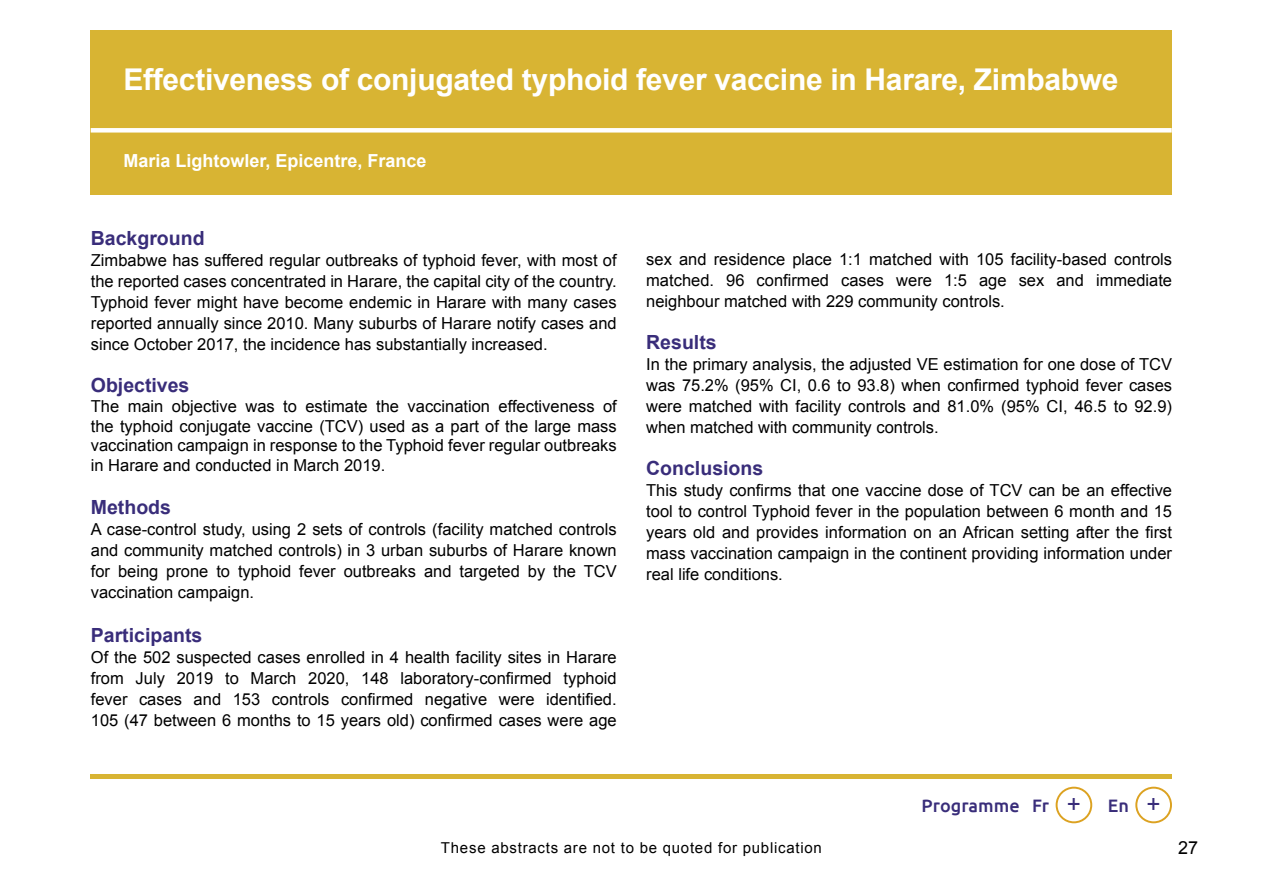
<style>
.page{position:relative;width:1263px;height:893px;background:#fff}
.page>*{position:absolute;margin:0;border:0;box-sizing:border-box;transform-origin:0 0}
.t1{font:700 30px "Arial";letter-spacing:-.01em;color:#fff}
.t2{font:700 19.5px "Arial";color:#392d7a}
.t3{font:700 18px "Arial";color:#fff}
.t4{font:500 18px "Ubuntu";color:#392d7a}
.t5{font:18px "Arial";color:#000}
.t6{font:16.5px/21px "Arial";color:#000;text-align:justify}
.t7{font:15px "Arial";letter-spacing:.05em;color:#000}
.s1{font-weight:400;font-size:26.25px}
</style>
<div class="page">
<div style="left:91px;top:30px;width:1081px;height:165px;background:#d8b433"></div>
<div style="left:91px;top:128px;width:1081px;height:5px;background:#fff"></div>
<hr style="left:91px;top:774px;width:1081px;height:4px;background:#d8b433">
<div style="left:1135px;top:787px;width:37px;height:36px;border:2px solid #dca221;border-radius:50%"></div>
<div style="left:1055px;top:787px;width:37px;height:36px;border:2px solid #dca221;border-radius:50%"></div>
<h1 class="t1" style="left:123px;top:59px;width:996px">Effectiveness of conjugated typhoid fever vaccine in Harare, Zimbabwe</h1>
<p class="t3" style="left:123px;top:149px;width:305px">Maria Lightowler, Epicentre, France</p>
<p class="t2" style="left:91px;top:225px;width:115px">Background</p>
<p class="t6" style="left:91px;top:250px;width:527px">Zimbabwe has suffered regular outbreaks of typhoid fever, with most of the reported cases concentrated in Harare, the capital city of the country.<br>Typhoid fever might have become endemic in Harare with many cases reported annually since 2010. Many suburbs of Harare notify cases and since October 2017, the incidence has substantially increased.</p>
<p class="t2" style="left:91px;top:372px;width:100px">Objectives</p>
<p class="t6" style="left:91px;top:396px;width:527px;line-height:19.8px">The main objective was to estimate the vaccination effectiveness of the typhoid conjugate vaccine (TCV) used as a part of the large mass vaccination campaign in response to the Typhoid fever regular outbreaks in Harare and conducted in March 2019.</p>
<p class="t2" style="left:91px;top:495px;width:82px">Methods</p>
<p class="t6" style="left:91px;top:519px;width:527px">A case-control study, using 2 sets of controls (facility matched controls and community matched controls) in 3 urban suburbs of Harare known for being prone to typhoid fever outbreaks and targeted by the TCV vaccination campaign.</p>
<p class="t2" style="left:91px;top:622px;width:113px">Participants</p>
<p class="t6" style="left:91px;top:646px;width:527px">Of the 502 suspected cases enrolled in 4 health facility sites in Harare from July 2019 to March 2020, 148 laboratory-confirmed typhoid fever cases and 153 controls confirmed negative were identified.<br>105 (47 between 6 months to 15 years old) confirmed cases were age</p>
<p class="t6" style="left:646px;top:249px;width:527px">sex and residence place 1:1 matched with 105 facility-based controls matched. 96 confirmed cases were 1:5 age sex and immediate neighbour matched with 229 community controls.</p>
<p class="t2" style="left:646px;top:330px;width:72px">Results</p>
<p class="t6" style="left:646px;top:354px;width:527px">In the primary analysis, the adjusted VE estimation for one dose of TCV was 75.2% (95% CI, 0.6 to 93.8) when confirmed typhoid fever cases were matched with facility controls and 81.0% (95% CI, 46.5 to 92.9) when matched with community controls.</p>
<p class="t2" style="left:646px;top:456px;width:119px">Conclusions</p>
<p class="t6" style="left:646px;top:480px;width:527px">This study confirms that one vaccine dose of TCV can be an effective tool to control Typhoid fever in the population between 6 month and 15 years old and provides information on an African setting after the first mass vaccination campaign in the continent providing information under real life conditions.</p>
<p class="t4" style="left:921px;top:794px;width:241px">Programme Fr <span class="s1">+</span> En <span class="s1">+</span></p>
<p class="t7" style="left:441px;top:838px;width:382px">These abstracts are not to be quoted for publication</p>
<p class="t5" style="left:1178px;top:835px;width:22px">27</p>
</div>
